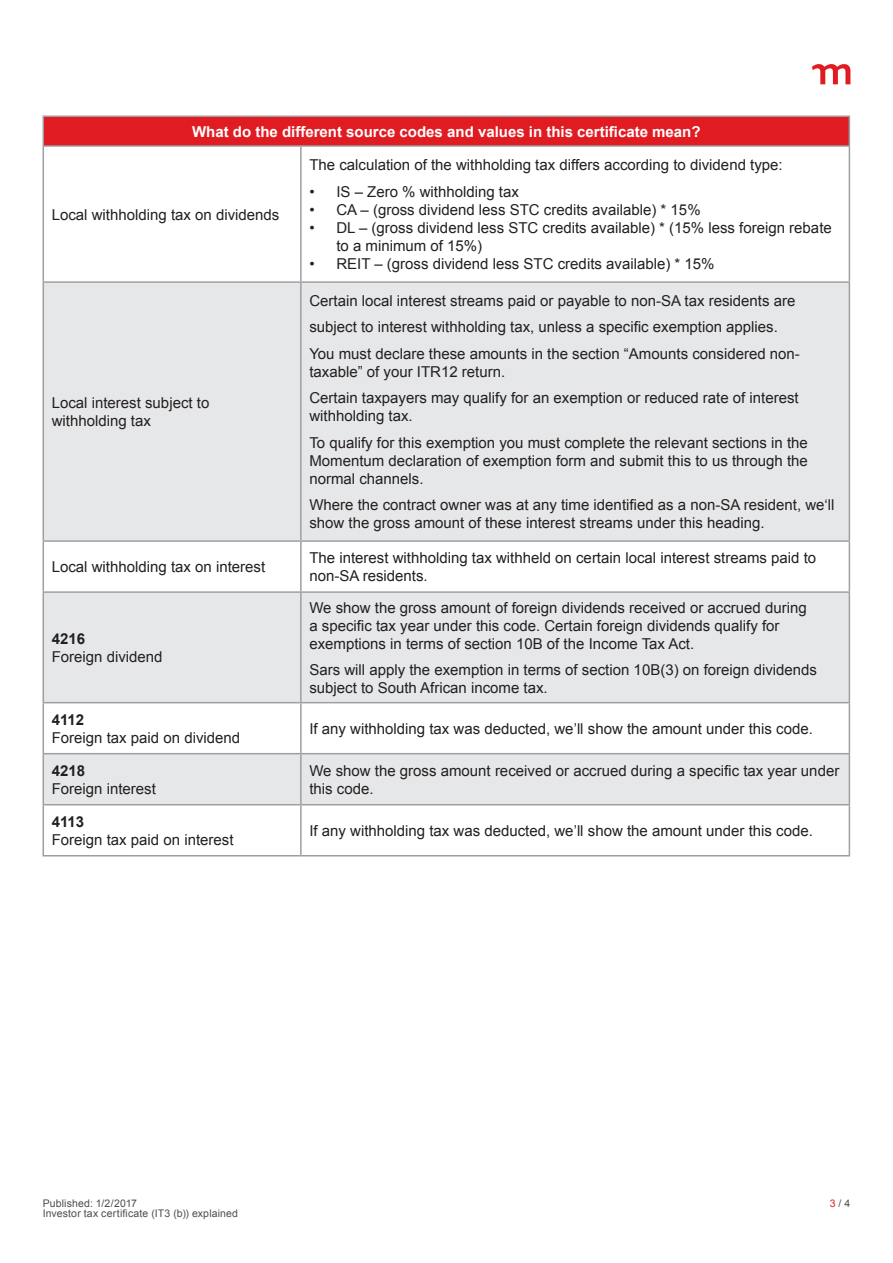
<style>
.page{position:relative;width:893px;height:1263px;background:#fff}
.page>*{position:absolute;margin:0;border:0;box-sizing:border-box;transform-origin:0 0}
.t1{font:15px/18px "Arial";color:#231f20}
.t2{font:700 15px "Arial";color:#fff}
.t3{font:700 15px "Arial";color:#231f20}
.t4{font:10.5px/10.5px "Arial";letter-spacing:.015em;color:#4d4d4f}
.s1{color:#e11b22}
</style>
<div class="page">
<svg style="left:812px;top:64px;width:38px;height:20px"></svg>
<div style="left:43px;top:116px;width:806px;height:30px;background:#e11b22"></div>
<svg style="left:44px;top:283px;width:805px;height:521px;fill:#e6e7e8"></svg>
<hr style="left:43px;top:115px;width:258px;height:2px;background:#9d9fa2">
<svg style="left:43px;top:117px;width:1px;height:28px"></svg>
<hr style="left:301px;top:115px;width:549px;height:2px;background:#9d9fa2">
<svg style="left:849px;top:117px;width:1px;height:28px"></svg>
<hr style="left:43px;top:145px;width:258px;height:2px;background:#9d9fa2">
<hr style="left:43px;top:147px;width:1px;height:134px;background:#9d9fa2">
<hr style="left:301px;top:145px;width:549px;height:2px;background:#9d9fa2">
<hr style="left:300px;top:147px;width:2px;height:134px;background:#9d9fa2">
<hr style="left:849px;top:147px;width:1px;height:134px;background:#9d9fa2">
<hr style="left:43px;top:281px;width:258px;height:2px;background:#9d9fa2">
<hr style="left:43px;top:283px;width:1px;height:257px;background:#9d9fa2">
<hr style="left:301px;top:281px;width:549px;height:2px;background:#9d9fa2">
<hr style="left:300px;top:283px;width:2px;height:257px;background:#9d9fa2">
<hr style="left:849px;top:283px;width:1px;height:257px;background:#9d9fa2">
<hr style="left:43px;top:540px;width:258px;height:2px;background:#9d9fa2">
<hr style="left:43px;top:542px;width:1px;height:49px;background:#9d9fa2">
<hr style="left:301px;top:540px;width:549px;height:2px;background:#9d9fa2">
<hr style="left:300px;top:542px;width:2px;height:49px;background:#9d9fa2">
<hr style="left:849px;top:542px;width:1px;height:49px;background:#9d9fa2">
<hr style="left:43px;top:591px;width:258px;height:2px;background:#9d9fa2">
<hr style="left:43px;top:593px;width:1px;height:109px;background:#9d9fa2">
<hr style="left:301px;top:591px;width:549px;height:2px;background:#9d9fa2">
<hr style="left:300px;top:593px;width:2px;height:109px;background:#9d9fa2">
<hr style="left:849px;top:593px;width:1px;height:109px;background:#9d9fa2">
<hr style="left:43px;top:702px;width:258px;height:1px;background:#9d9fa2">
<hr style="left:43px;top:703px;width:1px;height:50px;background:#9d9fa2">
<hr style="left:301px;top:702px;width:549px;height:1px;background:#9d9fa2">
<hr style="left:300px;top:703px;width:2px;height:50px;background:#9d9fa2">
<hr style="left:849px;top:703px;width:1px;height:50px;background:#9d9fa2">
<hr style="left:43px;top:753px;width:258px;height:1px;background:#9d9fa2">
<hr style="left:43px;top:754px;width:1px;height:50px;background:#9d9fa2">
<hr style="left:301px;top:753px;width:549px;height:1px;background:#9d9fa2">
<hr style="left:300px;top:754px;width:2px;height:50px;background:#9d9fa2">
<hr style="left:849px;top:754px;width:1px;height:50px;background:#9d9fa2">
<hr style="left:43px;top:804px;width:258px;height:1px;background:#9d9fa2">
<hr style="left:43px;top:805px;width:1px;height:50px;background:#9d9fa2">
<hr style="left:301px;top:804px;width:549px;height:1px;background:#9d9fa2">
<hr style="left:300px;top:805px;width:2px;height:50px;background:#9d9fa2">
<hr style="left:849px;top:805px;width:1px;height:50px;background:#9d9fa2">
<hr style="left:43px;top:855px;width:258px;height:1px;background:#9d9fa2">
<hr style="left:301px;top:855px;width:549px;height:1px;background:#9d9fa2">
<p class="t2" style="left:192px;top:121px;width:510px">What do the different source codes and values in this certificate mean?</p>
<p class="t1" style="left:52px;top:205px;width:229px">Local withholding tax on dividends</p>
<p class="t1" style="left:52px;top:394px;width:159px">Local interest subject to withholding tax</p>
<p class="t1" style="left:309px;top:156px;width:475px">The calculation of the withholding tax differs according to dividend type:</p>
<p class="t1" style="left:309px;top:183px;width:211px">• IS – Zero % withholding tax</p>
<p class="t1" style="left:309px;top:201px;width:393px">• CA – (gross dividend less STC credits available) * 15%</p>
<p class="t1" style="left:336px;top:219px;width:497px;text-indent:-27px">• DL – (gross dividend less STC credits available) * (15% less foreign rebate to a minimum of 15%)</p>
<p class="t1" style="left:309px;top:255px;width:407px">• REIT – (gross dividend less STC credits available) * 15%</p>
<p class="t1" style="left:309px;top:287px;width:492px;line-height:26.5px">Certain local interest streams paid or payable to non-SA tax residents are subject to interest withholding tax, unless a specific exemption applies.<br>You must declare these amounts in the section “Amounts considered non-</p>
<p class="t1" style="left:309px;top:358px;width:491px;line-height:26.5px">taxable” of your ITR12 return.<br>Certain taxpayers may qualify for an exemption or reduced rate of interest</p>
<p class="t1" style="left:309px;top:403px;width:500px;line-height:26.5px">withholding tax.<br>To qualify for this exemption you must complete the relevant sections in the</p>
<p class="t1" style="left:309px;top:452px;width:500px">Momentum declaration of exemption form and submit this to us through the normal channels.</p>
<p class="t1" style="left:309px;top:496px;width:527px">Where the contract owner was at any time identified as a non-SA resident, we‘ll show the gross amount of these interest streams under this heading.</p>
<p class="t1" style="left:52px;top:558px;width:215px">Local withholding tax on interest</p>
<p class="t1" style="left:309px;top:549px;width:508px">The interest withholding tax withheld on certain local interest streams paid to non-SA residents.</p>
<p class="t3" style="left:52px;top:629px;width:35px">4216</p>
<p class="t1" style="left:52px;top:648px;width:112px">Foreign dividend</p>
<p class="t3" style="left:52px;top:709px;width:34px">4112</p>
<p class="t1" style="left:52px;top:728px;width:190px">Foreign tax paid on dividend</p>
<p class="t3" style="left:52px;top:760px;width:35px">4218</p>
<p class="t1" style="left:52px;top:779px;width:106px">Foreign interest</p>
<p class="t3" style="left:52px;top:811px;width:34px">4113</p>
<p class="t1" style="left:52px;top:831px;width:183px">Foreign tax paid on interest</p>
<p class="t1" style="left:309px;top:598px;width:499px">We show the gross amount of foreign dividends received or accrued during a specific tax year under this code. Certain foreign dividends qualify for exemptions in terms of section 10B of the Income Tax Act.</p>
<p class="t1" style="left:309px;top:661px;width:509px">Sars will apply the exemption in terms of section 10B(3) on foreign dividends subject to South African income tax.</p>
<p class="t1" style="left:309px;top:719px;width:505px">If any withholding tax was deducted, we’ll show the amount under this code.</p>
<p class="t1" style="left:309px;top:761px;width:531px">We show the gross amount received or accrued during a specific tax year under this code.</p>
<p class="t1" style="left:309px;top:822px;width:505px">If any withholding tax was deducted, we’ll show the amount under this code.</p>
<p class="t4" style="left:43px;top:1198px;width:197px">Published: 1/2/2017<br>Investor tax certificate (IT3 (b)) explained</p>
<p class="t4" style="left:830px;top:1198px;width:22px"><span class="s1">3</span> / 4</p>
</div>
